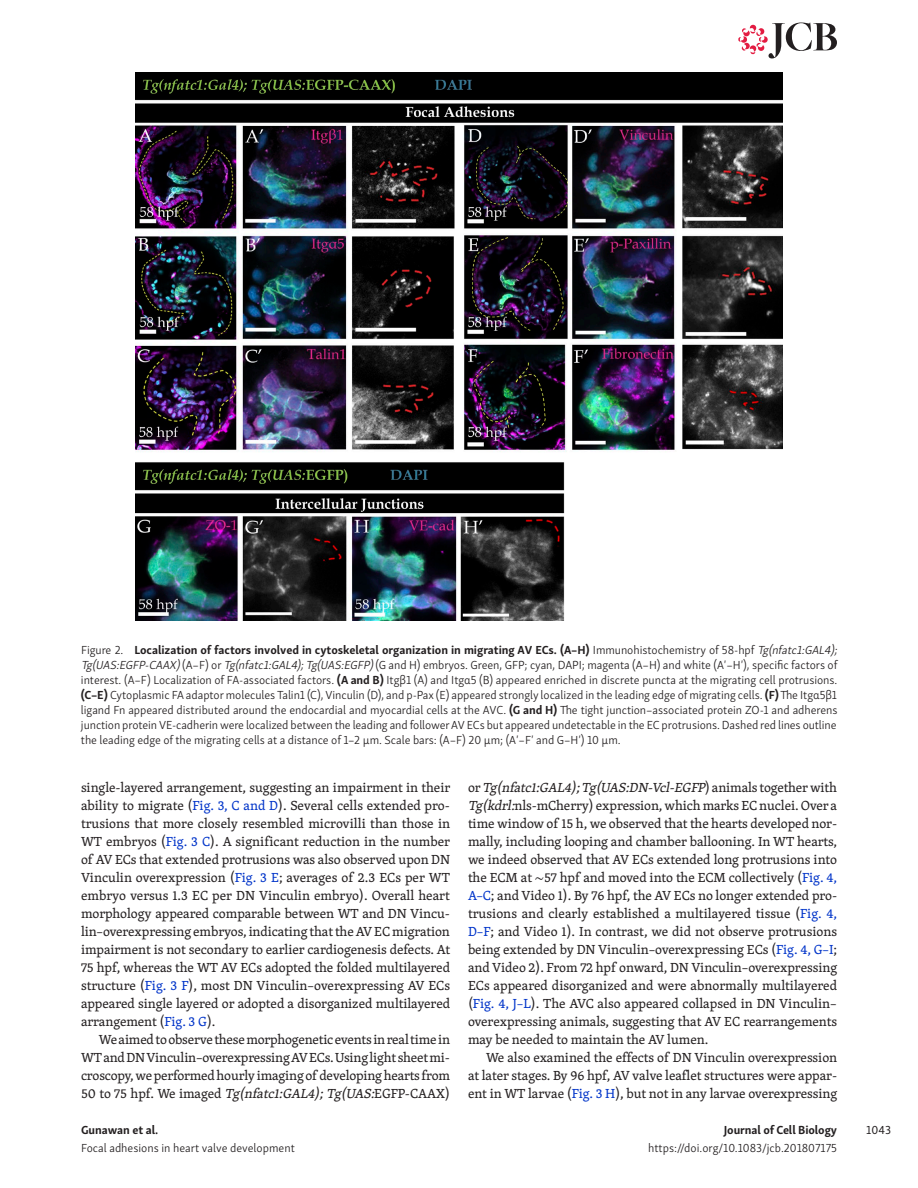
<style>
.page{position:relative;width:918px;height:1188px;background:#fff}
.page>*{position:absolute;margin:0;border:0;box-sizing:border-box;transform-origin:0 0}
.t1{font:13.5px/18px "Skolar PE";letter-spacing:-.005em;color:#231f20;text-align:justify}
.t2{font:300 12px/15px "Skolar Sans PE";letter-spacing:-.005em;color:#231f20}
.t3{font:700 12px "Skolar Sans PE";letter-spacing:-.005em;color:#231f20}
.t4{font:12px "Skolar Sans PE";color:#231f20}
.s1{font-weight:700}
.s2{font-style:italic}
.s3{color:#0034c9}
.s4{font-family:"STIX"}
</style>
<div class="page">
<svg style="left:738px;top:23px;width:99px;height:35px"></svg>
<img style="left:135px;top:72px;width:648px;height:549px">
<p class="t2" style="left:81px;top:642px;width:760px">Figure 2. <span class="s1">Localization of factors involved in cytoskeletal organization in migrating AV ECs. (A–H)</span> Immunohistochemistry of 58-hpf <span class="s2">Tg(nfatc1:GAL4); Tg(UAS:EGFP-CAAX)</span>(A–F) or <span class="s2">Tg(nfatc1:GAL4);Tg(UAS:EGFP)</span>(G and H) embryos. Green, GFP; cyan, DAPI; magenta (A–H) and white (A′–H′), specific factors of interest. (A–F) Localization of FA-associated factors. <span class="s1">(A and B)</span> Itgβ1 (A) and Itgα5 (B) appeared enriched in discrete puncta at the migrating cell protrusions. <span class="s1">(C–E)</span> Cytoplasmic FA adaptor molecules Talin1 (C), Vinculin (D), and p-Pax (E) appeared strongly localized in the leading edge of migrating cells. <span class="s1">(F)</span> The Itgα5β1 ligand Fn appeared distributed around the endocardial and myocardial cells at the AVC. <span class="s1">(G and H)</span> The tight junction–associated protein ZO-1 and adherens junction protein VE-cadherin were localized between the leading and follower AV ECs but appeared undetectable in the EC protrusions. Dashed red lines outline the leading edge of the migrating cells at a distance of 1–2 µm. Scale bars: (A–F) 20 µm; (A′–F′ and G–H′) 10 µm.</p>
<p class="t1" style="left:81px;top:778px;width:371px">single-layered arrangement, suggesting an impairment in their ability to migrate (<span class="s3">Fig. 3, C and D</span>). Several cells extended pro&shy;trusions that more closely resembled microvilli than those in WT embryos (<span class="s3">Fig. 3 C</span>). A significant reduction in the number of AV ECs that extended protrusions was also observed upon DN Vinculin overexpression (<span class="s3">Fig. 3 E</span>; averages of 2.3 ECs per WT embryo versus 1.3 EC per DN Vinculin embryo). Overall heart morphology appeared comparable between WT and DN Vincu&shy;lin–overexpressing embryos, indicating that the AV EC migration impairment is not secondary to earlier cardiogenesis defects. At 75 hpf, whereas the WT AV ECs adopted the folded multilayered structure (<span class="s3">Fig. 3 F</span>), most DN Vinculin–overexpressing AV ECs appeared single layered or adopted a disorganized multilayered arrangement (<span class="s3">Fig. 3 G</span>).</p>
<p class="t1" style="left:81px;top:1030px;width:371px;text-indent:18px">We aimed to observe these morphogenetic events in real time in WT and DN Vinculin–overexpressing AV ECs. Using light sheet mi&shy;croscopy, we performed hourly imaging of developing hearts from 50 to 75 hpf. We imaged <span class="s2">Tg(nfatc1:GAL4);Tg(UAS:</span>EGFP-CAAX)</p>
<p class="t3" style="left:81px;top:1120px;width:79px">Gunawan et al.</p>
<p class="t2" style="left:81px;top:1140px;width:215px">Focal adhesions in heart valve development</p>
<p class="t1" style="left:468px;top:778px;width:371px">o r <span class="s2">Tg(nfatc1:GAL4);Tg(UAS:DN-Vcl-EGFP</span>) a n i m a l s t o g e t h e r w i t h <span class="s2">Tg(kdrl:</span>nls-mCherry) expression, which marks EC nuclei. Over a time window of 15 h, we observed that the hearts developed nor&shy;mally, including looping and chamber ballooning. In WT hearts, we indeed observed that AV ECs extended long protrusions into the ECM at <span class="s4">∼</span>57 hpf and moved into the ECM collectively (<span class="s3">Fig. 4, A–C</span>; and Video 1). By 76 hpf, the AV ECs no longer extended pro&shy;trusions and clearly established a multilayered tissue (<span class="s3">Fig. 4, D–F</span>; and Video 1). In contrast, we did not observe protrusions being extended by DN Vinculin–overexpressing ECs (<span class="s3">Fig. 4, G–I</span>; and Video 2). From 72 hpf onward, DN Vinculin–overexpressing ECs appeared disorganized and were abnormally multilayered (<span class="s3">Fig. 4, J–L</span>). The AVC also appeared collapsed in DN Vinculin– overexpressing animals, suggesting that AV EC rearrangements may be needed to maintain the AV lumen.</p>
<p class="t1" style="left:468px;top:1048px;width:371px;text-indent:18px">We also examined the effects of DN Vinculin overexpression at later stages. By 96 hpf, AV valve leaflet structures were appar&shy;ent in WT larvae (<span class="s3">Fig. 3 H</span>), but not in any larvae overexpressing</p>
<p class="t3" style="left:724px;top:1120px;width:115px">Journal of Cell Biology</p>
<p class="t2" style="left:648px;top:1140px;width:190px">https://doi.org/10.1083/jcb.201807175</p>
<p class="t4" style="left:866px;top:1121px;width:26px">1043</p>
</div>
